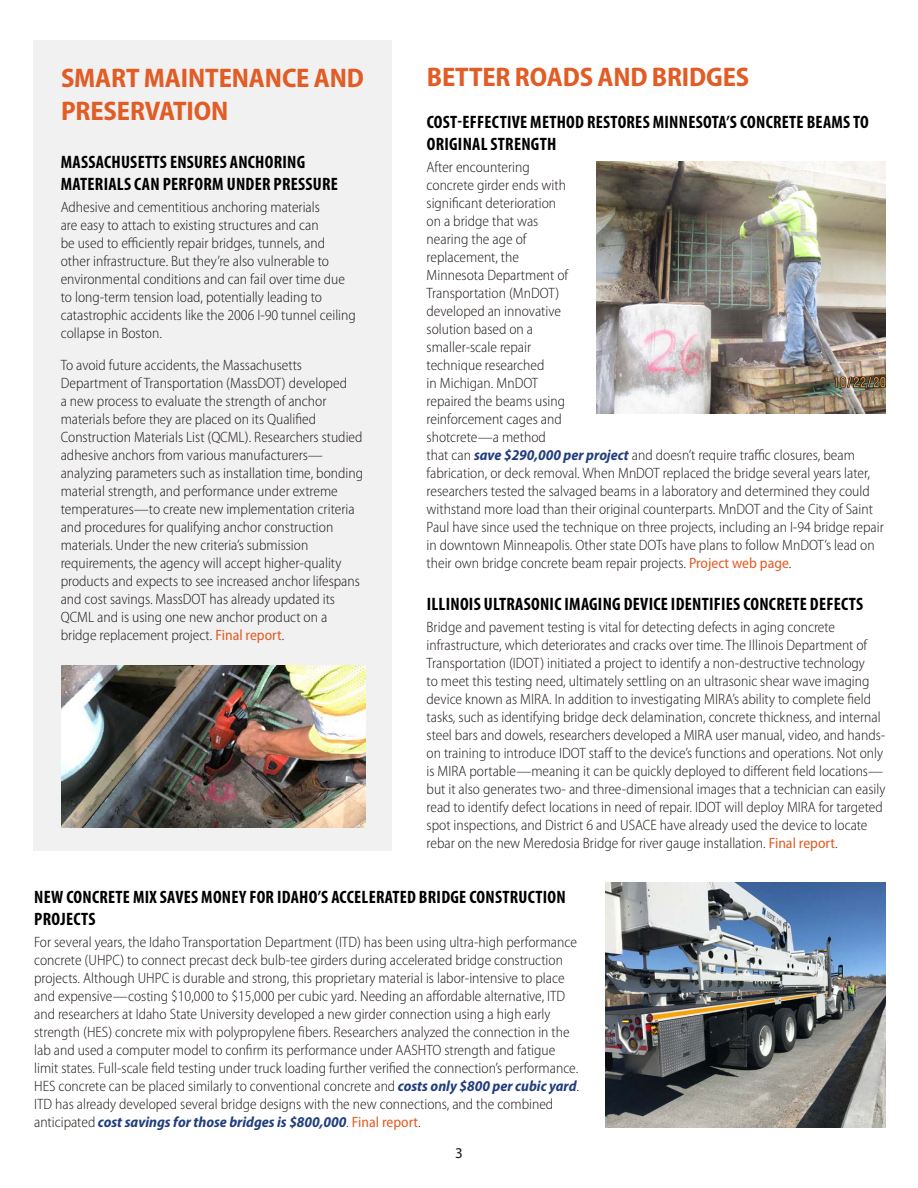
<style>
.page{position:relative;width:918px;height:1188px;background:#fff}
.page>*{position:absolute;margin:0;border:0;box-sizing:border-box;transform-origin:0 0}
.Heading_1{font:700 semi-condensed 27px/32.4px "Myriad Pro";letter-spacing:-.005em;color:#e25c25}
.Heading2{font:700 condensed 18px/21.6px "Myriad Pro";letter-spacing:.015em;color:#000}
.Body_1{font:300 semi-condensed 15px/18px "Myriad Pro";color:#1d1714}
.t1{font:15px "Myriad Pro";color:#1d1714}
.s1{font-weight:700;font-style:italic;color:#223e7e}
.s2{font-weight:400;color:#e25c25}
.s3{font-size:14.25px}
</style>
<div class="page">
<img style="left:606px;top:883px;width:280px;height:244px">
<img style="left:597px;top:162px;width:288px;height:252px">
<div style="left:34px;top:40px;width:358px;height:810px;background:#f1f1f2"></div>
<img style="left:62px;top:665px;width:303px;height:162px">
<p class="Heading_1" style="left:427px;top:61px;width:324px">BETTER ROADS AND BRIDGES</p>
<p class="Heading2" style="left:427px;top:111px;width:444px">COST-EFFECTIVE METHOD RESTORES MINNESOTA’S CONCRETE BEAMS TO<br>ORIGINAL STRENGTH</p>
<p class="Body_1" style="left:427px;top:158px;width:459px">After encountering<br>concrete girder ends with<br>significant deterioration<br>on a bridge that was<br>nearing the age of<br>replacement, the<br>Minnesota Department of<br>Transportation (MnDOT)<br>developed an innovative<br>solution based on a<br>smaller-scale repair<br>technique researched<br>in Michigan. MnDOT<br>repaired the beams using<br>reinforcement cages and<br>shotcrete—a method<br>that can <span class="s1">save $290,000 per project</span> and doesn’t require traffic closures, beam fabrication, or deck removal. When MnDOT replaced the bridge several years later, researchers tested the salvaged beams in a laboratory and determined they could withstand more load than their original counterparts. MnDOT and the City of Saint Paul have since used the technique on three projects, including an I-94 bridge repair in downtown Minneapolis. Other state DOTs have plans to follow MnDOT’s lead on their own bridge concrete beam repair projects. <span class="s2">Project web page</span>.</p>
<p class="Heading2" style="left:427px;top:593px;width:438px">ILLINOIS ULTRASONIC IMAGING DEVICE IDENTIFIES CONCRETE DEFECTS</p>
<p class="Body_1" style="left:427px;top:618px;width:460px">Bridge and pavement testing is vital for detecting defects in aging concrete infrastructure, which deteriorates and cracks over time. The Illinois Department of Transportation (IDOT) initiated a project to identify a non-destructive technology<br>to meet this testing need, ultimately settling on an ultrasonic shear wave imaging device known as MIRA. In addition to investigating MIRA’s ability to complete field tasks, such as identifying bridge deck delamination, concrete thickness, and internal steel bars and dowels, researchers developed a MIRA user manual, video, and hands&shy;on training to introduce IDOT staff to the device’s functions and operations. Not only is MIRA portable—meaning it can be quickly deployed to different field locations— but it also generates two- and three-dimensional images that a technician can easily read to identify defect locations in need of repair. IDOT will deploy MIRA for targeted spot inspections, and District 6 and USACE have already used the device to locate rebar on the new Meredosia Bridge for river gauge installation. <span class="s2">Final report</span>.</p>
<p class="Heading2" style="left:34px;top:887px;width:533px">NEW CONCRETE MIX SAVES MONEY FOR IDAHO’S ACCELERATED BRIDGE CONSTRUCTION<br>PROJECTS</p>
<p class="Body_1" style="left:34px;top:934px;width:547px">For several years, the Idaho Transportation Department (ITD) has been using ultra-high performance concrete (UHPC) to connect precast deck bulb-tee girders during accelerated bridge construction projects. Although UHPC is durable and strong, this proprietary material is labor-intensive to place and expensive—costing $10,000 to $15,000 per cubic yard. Needing an affordable alternative, ITD and researchers at Idaho State University developed a new girder connection using a high early strength (HES) concrete mix with polypropylene fibers. Researchers analyzed the connection in the lab and used a computer model to confirm its performance under AASHTO strength and fatigue limit states. Full-scale field testing under truck loading further verified the connection’s performance.<br>HES concrete can be placed similarly to conventional concrete and <span class="s1">costs only $800 per cubic yard</span>.<br>ITD has already developed several bridge designs with the new connections, and the combined anticipated <span class="s1">cost savings for those bridges is $800,000</span>. <span class="s2">Final report</span>.</p>
<p class="Heading_1" style="left:61px;top:62px;width:305px">SMART MAINTENANCE AND<br>PRESERVATION</p>
<p class="Heading2" style="left:61px;top:152px;width:279px">MASSACHUSETTS ENSURES ANCHORING<br>MATERIALS CAN PERFORM UNDER PRESSURE</p>
<p class="Body_1" style="left:61px;top:198px;width:297px">Adhesive and cementitious anchoring materials<br>are easy to attach to existing structures and can<br>be used to efficiently repair bridges, tunnels, and other infrastructure. But they’re also vulnerable to environmental conditions and can fail over time due to long-term tension load, potentially leading to catastrophic accidents like the 2006 I-90 tunnel ceiling collapse in Boston.</p>
<p class="Body_1" style="left:61px;top:356px;width:304px">To avoid future accidents, the Massachusetts Department of Transportation (MassDOT) developed<br>a new process to evaluate the strength of anchor material<span class="s3">s before the</span>y are placed on its Qualified Construction Materials List (QCML). Researchers studied adhesive anchors from various manufacturers— analyzing parameters such as installation time, bonding material strength, and performance under extreme temperatures—to create new implementation criteria and procedures for qualifying anchor construction materials. Under the new criteria’s submission requirements, the agency will accept higher-quality products and expects to see increased anchor lifespans and cost savings. MassDOT has already updated its QCML and is using one new anchor product on a bridge replacement project. <span class="s2">Final report</span>.</p>
<p class="t1" style="left:455px;top:1144px;width:9px">3</p>
</div>
